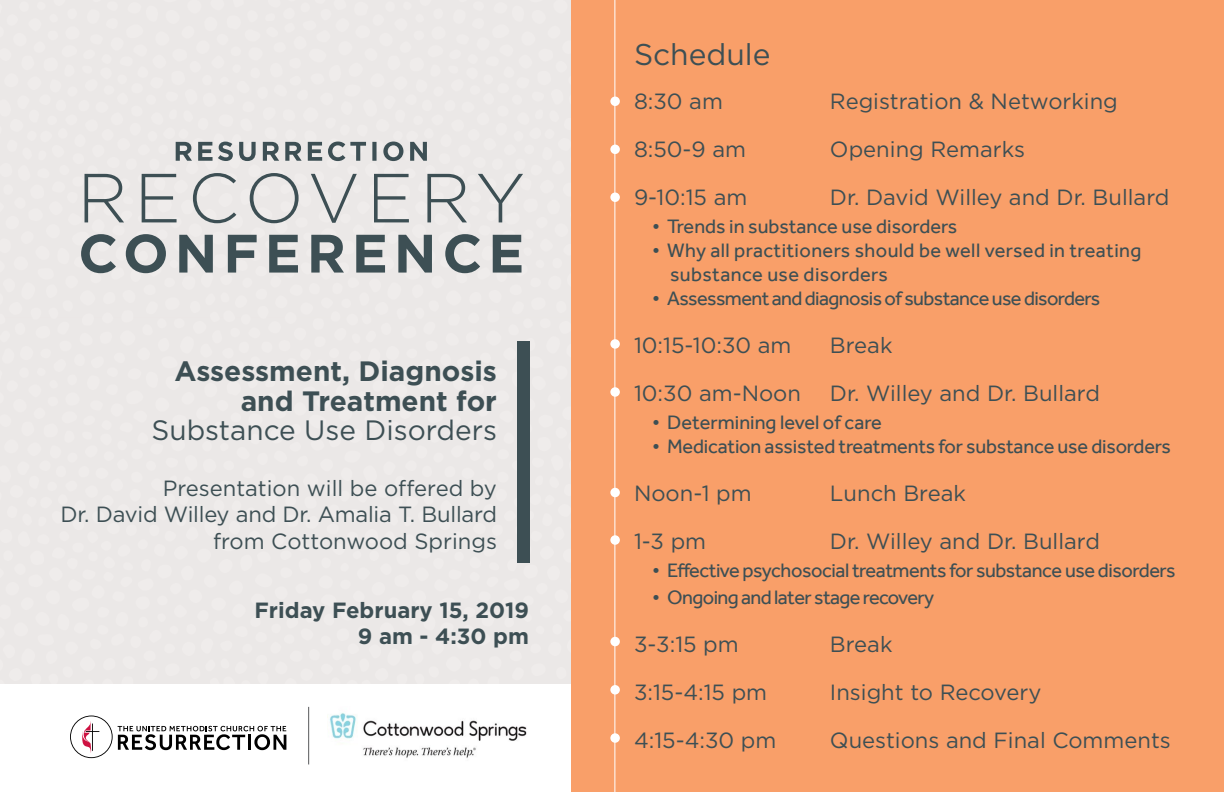
<style>
.page{position:relative;width:1224px;height:792px;background:#fff}
.page>*{position:absolute;margin:0;border:0;box-sizing:border-box;transform-origin:0 0}
.t1{font:30px "Gotham";color:#3d4f54}
.t2{font:700 28px/30px "Gotham";color:#3d4f54;text-align:right}
.t3{font:28px "Gotham";color:#3d4f54}
.t4{font:22px/26.4px "Gotham";color:#3d4f54;text-align:right}
.t5{font:700 22px/26.4px "Gotham";color:#3d4f54;text-align:right}
.t6{font:20px "Effra";letter-spacing:-.01em;color:#3d4f54}
.t7{font:20px "Effra";letter-spacing:-.03em;color:#3d4f54}
.t8{font:20px/24px "Effra";letter-spacing:.02em;color:#3d4f54}
</style>
<div class="page">
<div style="left:0;top:0;width:291px;height:318px;background:#ebe8e7"></div>
<div style="left:291px;top:318px;width:281px;height:366px;background:#ebe8e7"></div>
<div style="left:291px;top:0;width:281px;height:318px;background:#ebe8e7"></div>
<div style="left:0;top:318px;width:291px;height:366px;background:#ebe8e7"></div>
<img style="left:327px;top:713px;width:200px;height:45px">
<div style="left:572px;top:0;width:652px;height:792px;background:#f99f69"></div>
<hr style="left:615px;top:0;width:1px;height:792px;background:#fff">
<div style="left:610px;top:192px;width:10px;height:10px;background:#fff;border-radius:50%"></div>
<div style="left:610px;top:97px;width:10px;height:9px;background:#fff;border-radius:50%"></div>
<div style="left:610px;top:145px;width:10px;height:9px;background:#fff;border-radius:50%"></div>
<div style="left:610px;top:339px;width:10px;height:10px;background:#fff;border-radius:50%"></div>
<div style="left:610px;top:387px;width:10px;height:10px;background:#fff;border-radius:50%"></div>
<div style="left:610px;top:488px;width:10px;height:9px;background:#fff;border-radius:50%"></div>
<div style="left:610px;top:535px;width:10px;height:10px;background:#fff;border-radius:50%"></div>
<div style="left:610px;top:637px;width:10px;height:9px;background:#fff;border-radius:50%"></div>
<div style="left:610px;top:685px;width:10px;height:10px;background:#fff;border-radius:50%"></div>
<div style="left:610px;top:733px;width:10px;height:10px;background:#fff;border-radius:50%"></div>
<div style="left:517px;top:341px;width:12px;height:222px;background:#3d4f54"></div>
<hr style="left:308px;top:707px;width:1px;height:57px;background:#58595b">
<svg style="left:70px;top:716px;width:216px;height:42px"></svg>
<svg style="left:81px;top:234px;width:441px;height:39px;background:#a0a6a8"></svg>
<svg style="left:85px;top:173px;width:438px;height:50px;background:#cfd0d0"></svg>
<svg style="left:176px;top:142px;width:251px;height:19px;background:#a0a6a7"></svg>
<p class="t2" style="left:174px;top:355px;width:324px">Assessment, Diagnosis and Treatment for</p>
<p class="t3" style="left:152px;top:415px;width:347px">Substance Use Disorders</p>
<p class="t4" style="left:61px;top:474px;width:438px">Presentation will be offered by<br>Dr. David Willey and Dr. Amalia T. Bullard from Cottonwood Springs</p>
<p class="t5" style="left:255px;top:596px;width:276px">Friday February 15, 2019<br>9 am - 4:30 pm</p>
<h1 class="t1" style="left:634px;top:38px;width:138px">Schedule</h1>
<p class="t4" style="left:634px;top:88px;width:90px">8:30 am</p>
<p class="t4" style="left:830px;top:88px;width:289px">Registration &amp; Networking</p>
<p class="t4" style="left:634px;top:136px;width:114px">8:50-9 am</p>
<p class="t4" style="left:830px;top:136px;width:197px">Opening Remarks</p>
<p class="t4" style="left:634px;top:184px;width:115px">9-10:15 am</p>
<p class="t4" style="left:830px;top:184px;width:341px">Dr. David Willey and Dr. Bullard</p>
<p class="t6" style="left:652px;top:215px;width:307px">• Trends in substance use disorders</p>
<p class="t8" style="left:670px;top:238px;width:473px;text-indent:-18px">• Why all practitioners should be well versed in treating substance use disorders</p>
<p class="t7" style="left:652px;top:287px;width:450px">• Assessment and diagnosis of substance use disorders</p>
<p class="t4" style="left:634px;top:332px;width:159px">10:15-10:30 am</p>
<p class="t4" style="left:830px;top:332px;width:64px">Break</p>
<p class="t4" style="left:634px;top:380px;width:169px">10:30 am-Noon</p>
<p class="t4" style="left:830px;top:380px;width:272px">Dr. Willey and Dr. Bullard</p>
<p class="t6" style="left:652px;top:411px;width:231px">• Determining level of care</p>
<p class="t6" style="left:652px;top:435px;width:520px">• Medication assisted treatments for substance use disorders</p>
<p class="t4" style="left:634px;top:480px;width:119px">Noon-1 pm</p>
<p class="t4" style="left:830px;top:480px;width:138px">Lunch Break</p>
<p class="t4" style="left:634px;top:528px;width:74px">1-3 pm</p>
<p class="t4" style="left:830px;top:528px;width:272px">Dr. Willey and Dr. Bullard</p>
<p class="t6" style="left:652px;top:559px;width:525px">• Effective psychosocial treatments for substance use disorders</p>
<p class="t7" style="left:652px;top:585px;width:284px">• Ongoing and later stage recovery</p>
<p class="t4" style="left:634px;top:630px;width:106px">3-3:15 pm</p>
<p class="t4" style="left:830px;top:630px;width:64px">Break</p>
<p class="t4" style="left:634px;top:678px;width:135px">3:15-4:15 pm</p>
<p class="t4" style="left:830px;top:678px;width:213px">Insight to Recovery</p>
<p class="t4" style="left:634px;top:726px;width:144px">4:15-4:30 pm</p>
<p class="t4" style="left:830px;top:726px;width:342px">Questions and Final Comments</p>
</div>
